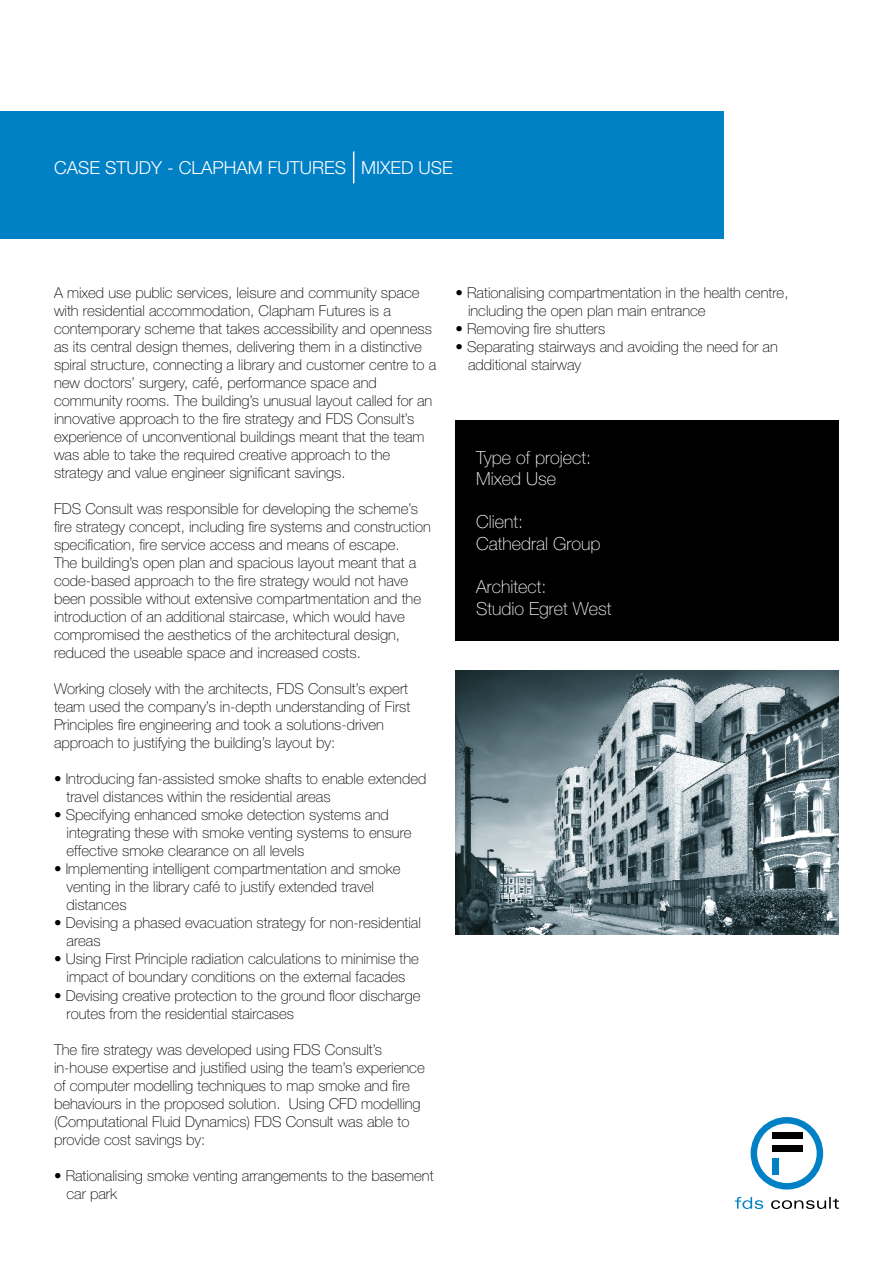
<style>
.page{position:relative;width:893px;height:1263px;background:#fff}
.page>*{position:absolute;margin:0;border:0;box-sizing:border-box;transform-origin:0 0}
.t1{font:100 18px/21.6px "Helvetica Neue";color:#fff}
.t2{font:300 18px "Helvetica Neue";color:#fff}
.t3{font:100 15px/18px "Helvetica Neue";color:#000}
</style>
<div class="page">
<div style="left:0;top:112px;width:723px;height:127px;background:#0081c6"></div>
<div style="left:455px;top:420px;width:384px;height:221px;background:#000"></div>
<svg style="left:751px;top:1117px;width:72px;height:72px"></svg>
<div style="left:772px;top:1132px;width:30px;height:7px;background:#000"></div>
<div style="left:772px;top:1145px;width:30px;height:7px;background:#000"></div>
<div style="left:772px;top:1158px;width:6px;height:17px;background:#0081c6"></div>
<svg style="left:735px;top:1197px;width:28px;height:12px"></svg>
<svg style="left:771px;top:1197px;width:68px;height:12px"></svg>
<hr style="left:353px;top:151px;width:1px;height:32px;background:#fff">
<img style="left:455px;top:671px;width:384px;height:263px">
<p class="t2" style="left:54px;top:157px;width:400px">CASE STUDY - CLAPHAM FUTURES MIXED USE</p>
<p class="t3" style="left:54px;top:284px;width:384px">A mixed use public services, leisure and community space with residential accommodation, Clapham Futures is a contemporary scheme that takes accessibility and openness as its central design themes, delivering them in a distinctive spiral structure, connecting a library and customer centre to a new doctors’ surgery, café, performance space and community rooms. The building’s unusual layout called for an innovative approach to the fire strategy and FDS Consult’s experience of unconventional buildings meant that the team was able to take the required creative approach to the strategy and value engineer significant savings.</p>
<p class="t3" style="left:54px;top:500px;width:378px">FDS Consult was responsible for developing the scheme’s fire strategy concept, including fire systems and construction specification, fire service access and means of escape.<br>The building’s open plan and spacious layout meant that a code-based approach to the fire strategy would not have been possible without extensive compartmentation and the introduction of an additional staircase, which would have compromised the aesthetics of the architectural design, reduced the useable space and increased costs.</p>
<p class="t3" style="left:54px;top:680px;width:358px">Working closely with the architects, FDS Consult’s expert team used the company’s in-depth understanding of First Principles fire engineering and took a solutions-driven approach to justifying the building’s layout by:</p>
<p class="t3" style="left:67px;top:770px;width:361px;text-indent:-13px">• Introducing fan-assisted smoke shafts to enable extended travel distances within the residential areas</p>
<p class="t3" style="left:67px;top:806px;width:347px;text-indent:-13px">• Specifying enhanced smoke detection systems and integrating these with smoke venting systems to ensure effective smoke clearance on all levels</p>
<p class="t3" style="left:67px;top:860px;width:336px;text-indent:-13px">• Implementing intelligent compartmentation and smoke venting in the library café to justify extended travel distances</p>
<p class="t3" style="left:67px;top:914px;width:356px;text-indent:-13px">• Devising a phased evacuation strategy for non-residential areas</p>
<p class="t3" style="left:54px;top:950px;width:367px;text-align:center">• Using First Principle radiation calculations to minimise the impact of boundary conditions on the external facades</p>
<p class="t3" style="left:67px;top:986px;width:356px;text-indent:-13px">• Devising creative protection to the ground floor discharge routes from the residential staircases</p>
<p class="t3" style="left:54px;top:1040px;width:372px">The fire strategy was developed using FDS Consult’s in-house expertise and justified using the team’s experience of computer modelling techniques to map smoke and fire behaviours in the proposed solution. Using CFD modelling (Computational Fluid Dynamics) FDS Consult was able to provide cost savings by:</p>
<p class="t3" style="left:67px;top:1166px;width:369px;text-indent:-13px">• Rationalising smoke venting arrangements to the basement car park</p>
<p class="t3" style="left:468px;top:283px;width:322px;text-indent:-13px">• Rationalising compartmentation in the health centre, including the open plan main entrance</p>
<p class="t3" style="left:455px;top:319px;width:151px">• Removing fire shutters</p>
<p class="t3" style="left:468px;top:337px;width:311px;text-indent:-13px">• Separating stairways and avoiding the need for an additional stairway</p>
<p class="t1" style="left:476px;top:446px;width:117px">Type of project:<br>Mixed Use</p>
<p class="t1" style="left:476px;top:511px;width:126px">Client:<br>Cathedral Group</p>
<p class="t1" style="left:476px;top:576px;width:137px">Architect:<br>Studio Egret West</p>
</div>
